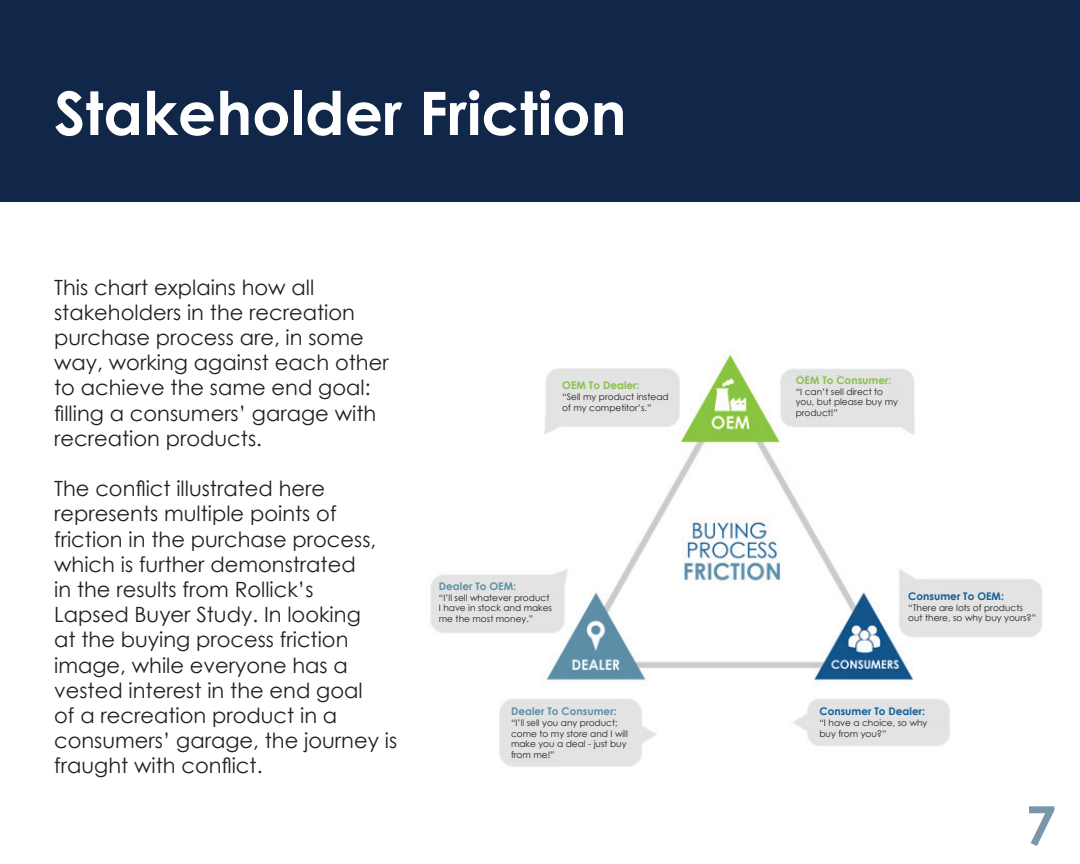
<style>
.page{position:relative;width:1080px;height:864px;background:#fff}
.page>*{position:absolute;margin:0;border:0;box-sizing:border-box;transform-origin:0 0}
.t1{font:700 60px "Century Gothic";color:#fff}
.t2{font:700 54px "Century Gothic";color:#7997ab}
.t3{font:21px/25.2px "Century Gothic";color:#231f20}
.t4{font:700 10.5px "Century Gothic";color:#105e97}
.t5{font:700 10.5px "Century Gothic";color:#5e8fa9}
.t6{font:700 10.5px "Century Gothic";color:#89c148}
.t7{font:9px/10.8px "Century Gothic";color:#231f20}
</style>
<div class="page">
<img style="left:430px;top:354px;width:613px;height:413px">
<div style="left:556px;top:377px;width:116px;height:42px;background:#e2e3e2"></div>
<div style="left:791px;top:377px;width:116px;height:42px;background:#e2e3e2"></div>
<div style="left:907px;top:587px;width:131px;height:43px;background:#e2e3e2"></div>
<div style="left:816px;top:703px;width:127px;height:38px;background:#e2e3e2"></div>
<div style="left:507px;top:704px;width:126px;height:54px;background:#e2e3e2"></div>
<div style="left:436px;top:579px;width:122px;height:49px;background:#e2e3e2"></div>
<div style="left:0;top:0;width:1080px;height:202px;background:#10274a"></div>
<h1 class="t1" style="left:54px;top:68px;width:574px">Stakeholder Friction</h1>
<p class="t3" style="left:54px;top:274px;width:336px">This chart explains how all stakeholders in the recreation purchase process are, in some way, working against each other to achieve the same end goal: filling a consumers’ garage with recreation products.</p>
<p class="t3" style="left:54px;top:476px;width:345px">The conflict illustrated here represents multiple points of friction in the purchase process, which is further demonstrated<br>in the results from Rollick’s<br>Lapsed Buyer Study. In looking<br>at the buying process friction image, while everyone has a vested interest in the end goal<br>of a recreation product in a consumers’ garage, the journey is fraught with conflict.</p>
<p class="t6" style="left:562px;top:377px;width:79px">OEM To Dealer:</p>
<p class="t7" style="left:562px;top:391px;width:108px">“Sell my product instead of my competitor’s.”</p>
<p class="t5" style="left:439px;top:578px;width:79px">Dealer To OEM:</p>
<p class="t7" style="left:439px;top:592px;width:115px">“I’ll sell whatever product<br>I have in stock and makes me the most money.”</p>
<p class="t5" style="left:511px;top:703px;width:107px">Dealer To Consumer:</p>
<p class="t7" style="left:511px;top:717px;width:118px">“I’ll sell you any product; come to my store and I will make you a deal - just buy from me!”</p>
<p class="t6" style="left:796px;top:372px;width:97px">OEM To Consumer:</p>
<p class="t7" style="left:796px;top:386px;width:104px">“I can’t sell direct to you, but please buy my product!”</p>
<p class="t4" style="left:908px;top:588px;width:97px">Consumer To OEM:</p>
<p class="t7" style="left:908px;top:602px;width:130px">“There are lots of products out there, so why buy yours?”</p>
<p class="t4" style="left:819px;top:703px;width:107px">Consumer To Dealer:</p>
<p class="t7" style="left:819px;top:717px;width:109px">“I have a choice, so why buy from you?”</p>
<h2 class="t2" style="left:1026px;top:785px;width:32px">7</h2>
</div>
